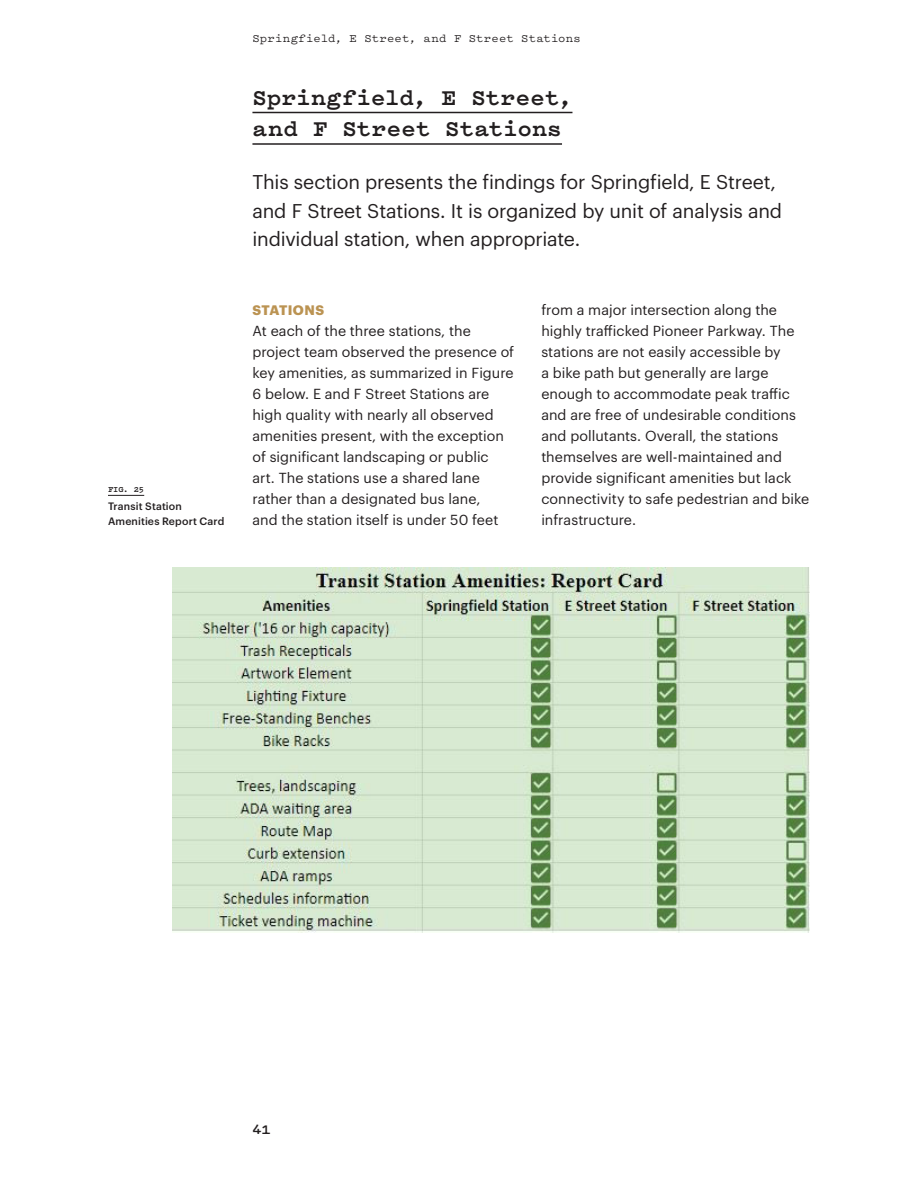
<style>
.page{position:relative;width:918px;height:1188px;background:#fff}
.page>*{position:absolute;margin:0;border:0;box-sizing:border-box;transform-origin:0 0}
.SCYP_Header_1{font:700 24px/31.5px "Pitch";color:#231f20}
.SCYP_Large_Text_NoIn{font:19.5px/28.5px "Graphik";letter-spacing:-.01em;color:#231f20}
.t1{font:700 15px "Pitch";color:#231f20}
.SCYP_Body_NoIndent{font:14.25px/21px "Graphik";color:#231f20}
.SCYP_Header_2_Brown{font:700 13.5px "Graphik";letter-spacing:.03em;color:#bb9352}
.SCYP_Master_Header{font:500 12px "Pitch";letter-spacing:.015em;color:#231f20}
.SCYP_Figure_Title{font:500 10.5px/15px "Graphik";letter-spacing:.015em;color:#231f20}
.SCYP_Figure_Number{font:700 8.7px "Pitch";color:#231f20}
</style>
<div class="page">
<hr style="left:252px;top:112px;width:320px;height:1px;background:#231f20">
<hr style="left:252px;top:143px;width:310px;height:2px;background:#231f20">
<img style="left:172px;top:567px;width:638px;height:366px">
<hr style="left:108px;top:495px;width:36px;height:1px;background:#231f20">
<p class="SCYP_Figure_Number" style="left:108px;top:483px;width:38px">FIG. 25</p>
<p class="SCYP_Figure_Title" style="left:108px;top:498px;width:118px">Transit Station<br>Amenities Report Card</p>
<p class="SCYP_Master_Header" style="left:252px;top:30px;width:330px">Springfield, E Street, and F Street Stations</p>
<p class="SCYP_Header_1" style="left:252px;top:81px;width:322px">Springfield, E Street, and F Street Stations</p>
<p class="SCYP_Large_Text_NoIn" style="left:252px;top:166px;width:531px">This section presents the findings for Springfield, E Street, and F Street Stations. It is organized by unit of analysis and individual station, when appropriate.</p>
<p class="SCYP_Header_2_Brown" style="left:252px;top:300px;width:73px">STATIONS</p>
<p class="SCYP_Body_NoIndent" style="left:252px;top:319px;width:263px">At each of the three stations, the project team observed the presence of key amenities, as summarized in Figure 6 below. E and F Street Stations are high quality with nearly all observed amenities present, with the exception of significant landscaping or public art. The stations use a shared lane rather than a designated bus lane,<br>and the station itself is under 50 feet</p>
<p class="SCYP_Body_NoIndent" style="left:541px;top:298px;width:269px">from a major intersection along the highly trafficked Pioneer Parkway. The stations are not easily accessible by<br>a bike path but generally are large enough to accommodate peak traffic and are free of undesirable conditions and pollutants. Overall, the stations themselves are well-maintained and provide significant amenities but lack connectivity to safe pedestrian and bike infrastructure.</p>
<p class="t1" style="left:252px;top:1119px;width:20px">41</p>
</div>
